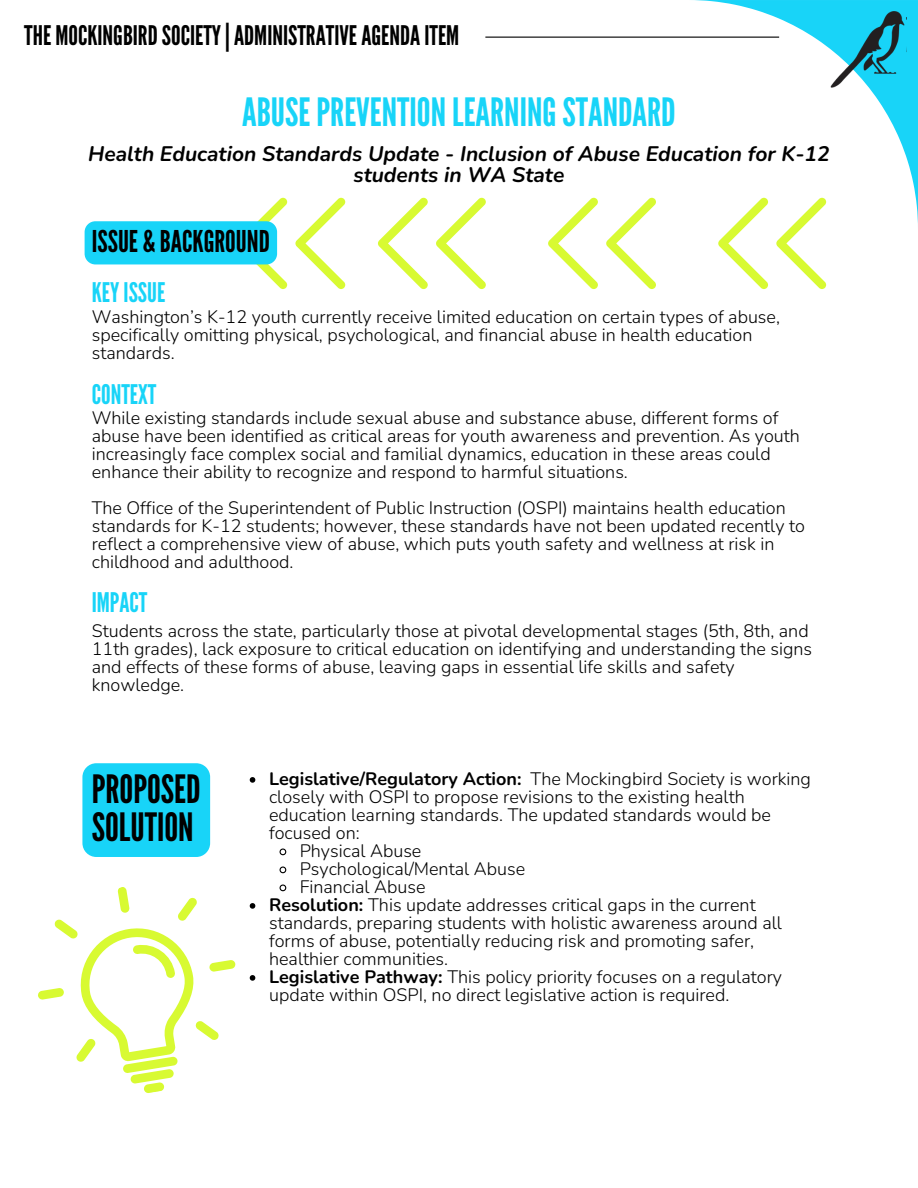
<style>
.page{position:relative;width:918px;height:1188px;background:#fff}
.page>*{position:absolute;margin:0;border:0;box-sizing:border-box;transform-origin:0 0}
.t1{font:39px "League Gothic";color:#18d4f8}
.t2{font:39px/38.2px "League Gothic";color:#000}
.t3{font:30px "League Gothic";color:#000}
.t4{font:27px "League Gothic";color:#000}
.t5{font:27px "League Gothic";color:#18d4f8}
.t6{font:italic 700 21px/20.2px "Nunito";color:#000;text-align:center}
.t7{font:300 18px/18px "Nunito";color:#000}
.s1{font-weight:700}
</style>
<div class="page">
<svg style="left:689px;top:0;width:229px;height:224px"></svg>
<img style="left:831px;top:11px;width:75px;height:77px">
<hr style="left:485px;top:37px;width:294px;height:1px;background:#000">
<svg style="left:38px;top:887px;width:212px;height:206px"></svg>
<svg style="left:378px;top:198px;width:108px;height:91px"></svg>
<svg style="left:237px;top:198px;width:108px;height:91px"></svg>
<div style="left:85px;top:221px;width:192px;height:43px;background:#18d4f8;border-radius:11px"></div>
<div style="left:82px;top:763px;width:128px;height:94px;background:#18d4f8"></div>
<svg style="left:250px;top:777px;width:5px;height:6px"></svg>
<svg style="left:279px;top:848px;width:8px;height:8px"></svg>
<svg style="left:279px;top:866px;width:8px;height:8px"></svg>
<svg style="left:279px;top:884px;width:8px;height:8px"></svg>
<svg style="left:250px;top:903px;width:5px;height:6px"></svg>
<svg style="left:250px;top:975px;width:5px;height:6px"></svg>
<svg style="left:548px;top:198px;width:108px;height:91px"></svg>
<svg style="left:718px;top:198px;width:108px;height:91px"></svg>
<p class="t4" style="left:24px;top:20px;width:437px">THE MOCKINGBIRDSOCIETY|ADMINISTRATIVEAGENDAITEM</p>
<p class="t1" style="left:242px;top:90px;width:435px">ABUSEPREVENTIONLEARNINGSTANDARD</p>
<p class="t6" style="left:88px;top:144px;width:743px">Health Education Standards Update - Inclusion of Abuse Education for K-12 students in WA State</p>
<h2 class="t3" style="left:92px;top:224px;width:180px">ISSUE &amp; BACKGROUND</h2>
<h2 class="t5" style="left:92px;top:277px;width:75px">KEYISSUE</h2>
<h1 class="t7" style="left:92px;top:308px;width:690px">Washington’s K-12 youth currently receive limited education on certain types of abuse, specifically omitting physical, psychological, and financial abuse in health education standards.</h1>
<h2 class="t5" style="left:92px;top:378px;width:66px">CONTEXT</h2>
<h3 class="t7" style="left:92px;top:409px;width:710px">While existing standards include sexual abuse and substance abuse, different forms of abuse have been identified as critical areas for youth awareness and prevention. As youth increasingly face complex social and familial dynamics, education in these areas could enhance their ability to recognize and respond to harmful situations.</h3>
<p class="t7" style="left:92px;top:499px;width:715px">The Office of the Superintendent of Public Instruction (OSPI) maintains health education standards for K-12 students; however, these standards have not been updated recently to reflect a comprehensive view of abuse, which puts youth safety and wellness at risk in childhood and adulthood.</p>
<p class="t5" style="left:92px;top:587px;width:57px">IMPACT</p>
<p class="t7" style="left:92px;top:622px;width:722px">Students across the state, particularly those at pivotal developmental stages (5th, 8th, and 11th grades), lack exposure to critical education on identifying and understanding the signs and effects of these forms of abuse, leaving gaps in essential life skills and safety knowledge.</p>
<p class="t2" style="left:92px;top:771px;width:110px">PROPOSED<br>SOLUTION</p>
<h2 class="t7" style="left:269px;top:770px;width:543px"><span class="s1">Legislative/Regulatory Action:</span> The Mockingbird Society is working closely with OSPI to propose revisions to the existing health education learning standards. The updated standards would be focused on:</h2>
<p class="t7" style="left:300px;top:842px;width:123px">Physical Abuse</p>
<p class="t7" style="left:300px;top:860px;width:227px">Psychological/Mental Abuse</p>
<h2 class="t7" style="left:300px;top:878px;width:128px">Financial Abuse</h2>
<p class="t7" style="left:269px;top:896px;width:514px"><span class="s1">Resolution:</span> This update addresses critical gaps in the current standards, preparing students with holistic awareness around all forms of abuse, potentially reducing risk and promoting safer, healthier communities.</p>
<h1 class="t7" style="left:269px;top:968px;width:514px"><span class="s1">Legislative Pathway:</span> This policy priority focuses on a regulatory update within OSPI, no direct legislative action is required.</h1>
</div>
